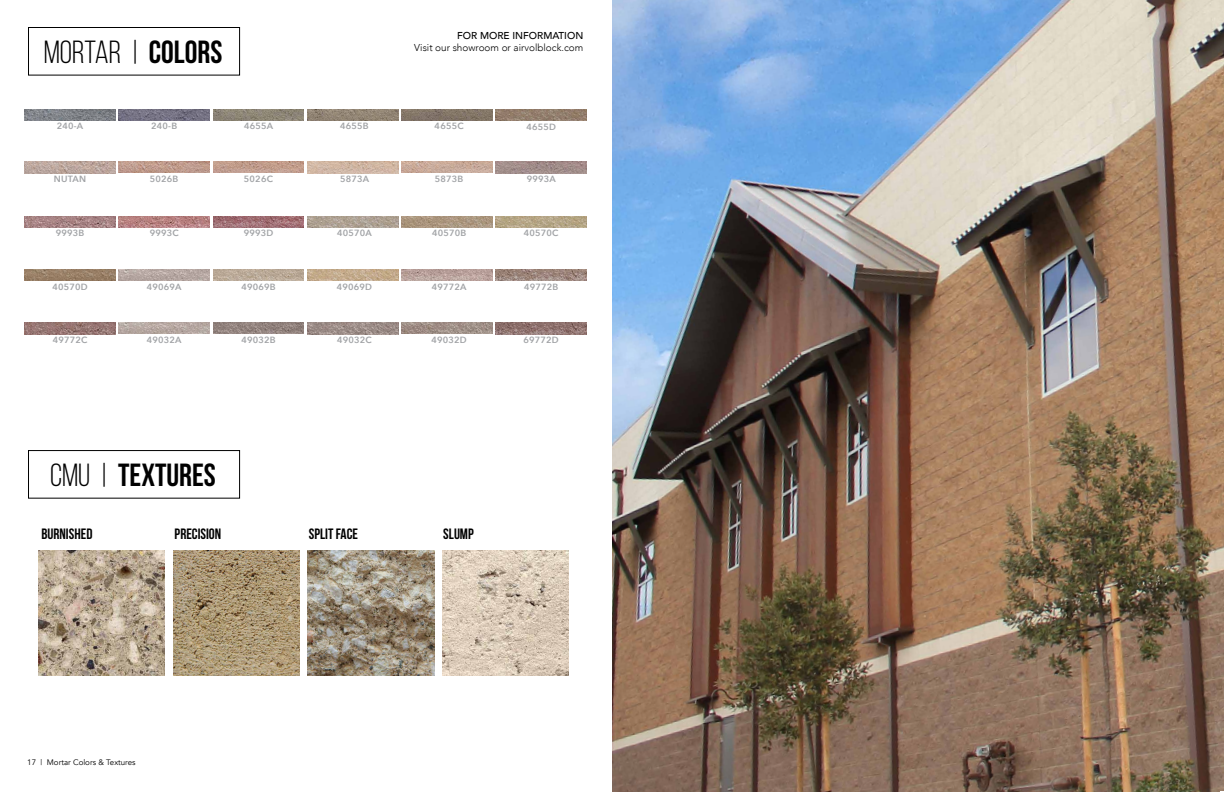
<style>
.page{position:relative;width:1224px;height:792px;background:#fff}
.page>*{position:absolute;margin:0;border:0;box-sizing:border-box;transform-origin:0 0}
.t1{font:32px "Bebas Neue";color:#000}
.t2{font:700 32px "Bebas Neue";color:#000}
.t3{font:700 15px "Bebas Neue";color:#000}
.t4{font:300 10px "Avenir";color:#000}
.t5{font:500 10px "Avenir";color:#000}
.t6{font:600 9px "Avenir Next";letter-spacing:.02em;color:#a1a3a6}
.t7{font:8px "Avenir";color:#000}
.s1{font-weight:700}
.s2{font-weight:400}
</style>
<div class="page">
<div style="left:28px;top:27px;width:212px;height:49px;border:1px solid #000"></div>
<div style="left:28px;top:450px;width:212px;height:49px;border:1px solid #000"></div>
<img style="left:39px;top:550px;width:126px;height:125px">
<img style="left:173px;top:550px;width:127px;height:125px">
<img style="left:308px;top:550px;width:126px;height:125px">
<img style="left:442px;top:550px;width:127px;height:125px">
<img style="left:25px;top:110px;width:90px;height:11px">
<img style="left:119px;top:110px;width:91px;height:10px">
<img style="left:213px;top:110px;width:91px;height:10px">
<img style="left:307px;top:110px;width:91px;height:11px">
<img style="left:401px;top:110px;width:91px;height:10px">
<img style="left:496px;top:110px;width:91px;height:11px">
<img style="left:612px;top:0;width:612px;height:792px">
<img style="left:25px;top:162px;width:90px;height:11px">
<img style="left:119px;top:162px;width:91px;height:11px">
<img style="left:213px;top:162px;width:91px;height:11px">
<img style="left:307px;top:162px;width:91px;height:11px">
<img style="left:401px;top:162px;width:91px;height:11px">
<img style="left:496px;top:162px;width:91px;height:11px">
<img style="left:25px;top:216px;width:90px;height:12px">
<img style="left:119px;top:216px;width:91px;height:11px">
<img style="left:213px;top:216px;width:91px;height:11px">
<img style="left:307px;top:216px;width:91px;height:12px">
<img style="left:401px;top:216px;width:91px;height:11px">
<img style="left:496px;top:216px;width:91px;height:12px">
<img style="left:25px;top:270px;width:90px;height:11px">
<img style="left:119px;top:270px;width:91px;height:11px">
<img style="left:213px;top:270px;width:91px;height:11px">
<img style="left:307px;top:270px;width:91px;height:11px">
<img style="left:401px;top:270px;width:91px;height:11px">
<img style="left:496px;top:270px;width:91px;height:11px">
<img style="left:25px;top:323px;width:90px;height:11px">
<img style="left:119px;top:323px;width:91px;height:11px">
<img style="left:213px;top:323px;width:91px;height:11px">
<img style="left:307px;top:323px;width:91px;height:11px">
<img style="left:401px;top:323px;width:91px;height:11px">
<img style="left:496px;top:323px;width:91px;height:11px">
<h1 class="t1" style="left:44px;top:35px;width:180px">MORTAR | <span class="s1">COLORS</span></h1>
<p class="t5" style="left:457px;top:27px;width:128px">FOR MORE INFORMATION</p>
<p class="t4" style="left:414px;top:42px;width:171px">Visit our showroom or airvolblock.com</p>
<p class="t6" style="left:57px;top:119px;width:28px">240-A</p>
<p class="t6" style="left:151px;top:119px;width:27px">240-B</p>
<p class="t6" style="left:244px;top:119px;width:31px">4655A</p>
<p class="t6" style="left:340px;top:119px;width:30px">4655B</p>
<p class="t6" style="left:435px;top:119px;width:30px">4655C</p>
<p class="t6" style="left:526px;top:119px;width:31px">4655D</p>
<p class="t6" style="left:54px;top:171px;width:34px">NUTAN</p>
<p class="t6" style="left:150px;top:171px;width:30px">5026B</p>
<p class="t6" style="left:244px;top:171px;width:30px">5026C</p>
<p class="t6" style="left:340px;top:171px;width:31px">5873A</p>
<p class="t6" style="left:435px;top:171px;width:30px">5873B</p>
<p class="t6" style="left:527px;top:171px;width:31px">9993A</p>
<p class="t6" style="left:56px;top:226px;width:30px">9993B</p>
<p class="t6" style="left:150px;top:226px;width:30px">9993C</p>
<p class="t6" style="left:244px;top:226px;width:31px">9993D</p>
<p class="t6" style="left:337px;top:226px;width:36px">40570A</p>
<p class="t6" style="left:432px;top:226px;width:36px">40570B</p>
<p class="t6" style="left:524px;top:226px;width:36px">40570C</p>
<p class="t6" style="left:52px;top:279px;width:37px">40570D</p>
<p class="t6" style="left:147px;top:279px;width:36px">49069A</p>
<p class="t6" style="left:241px;top:279px;width:36px">49069B</p>
<p class="t6" style="left:337px;top:279px;width:37px">49069D</p>
<p class="t6" style="left:432px;top:279px;width:36px">49772A</p>
<p class="t6" style="left:524px;top:279px;width:36px">49772B</p>
<p class="t6" style="left:53px;top:332px;width:36px">49772C</p>
<p class="t6" style="left:147px;top:332px;width:36px">49032A</p>
<p class="t6" style="left:241px;top:332px;width:36px">49032B</p>
<p class="t6" style="left:337px;top:332px;width:36px">49032C</p>
<p class="t6" style="left:432px;top:332px;width:37px">49032D</p>
<p class="t6" style="left:523px;top:332px;width:37px">69772D</p>
<h1 class="t2" style="left:50px;top:457px;width:167px"><span class="s2">CMU |</span> TEXTURES</h1>
<h2 class="t3" style="left:41px;top:526px;width:52px">BURNISHED</h2>
<h2 class="t3" style="left:175px;top:526px;width:48px">PRECISION</h2>
<h2 class="t3" style="left:309px;top:526px;width:51px">SPLIT FACE</h2>
<h2 class="t3" style="left:443px;top:526px;width:32px">SLUMP</h2>
<p class="t7" style="left:27px;top:757px;width:110px">17 | Mortar Colors &amp; Textures</p>
</div>
